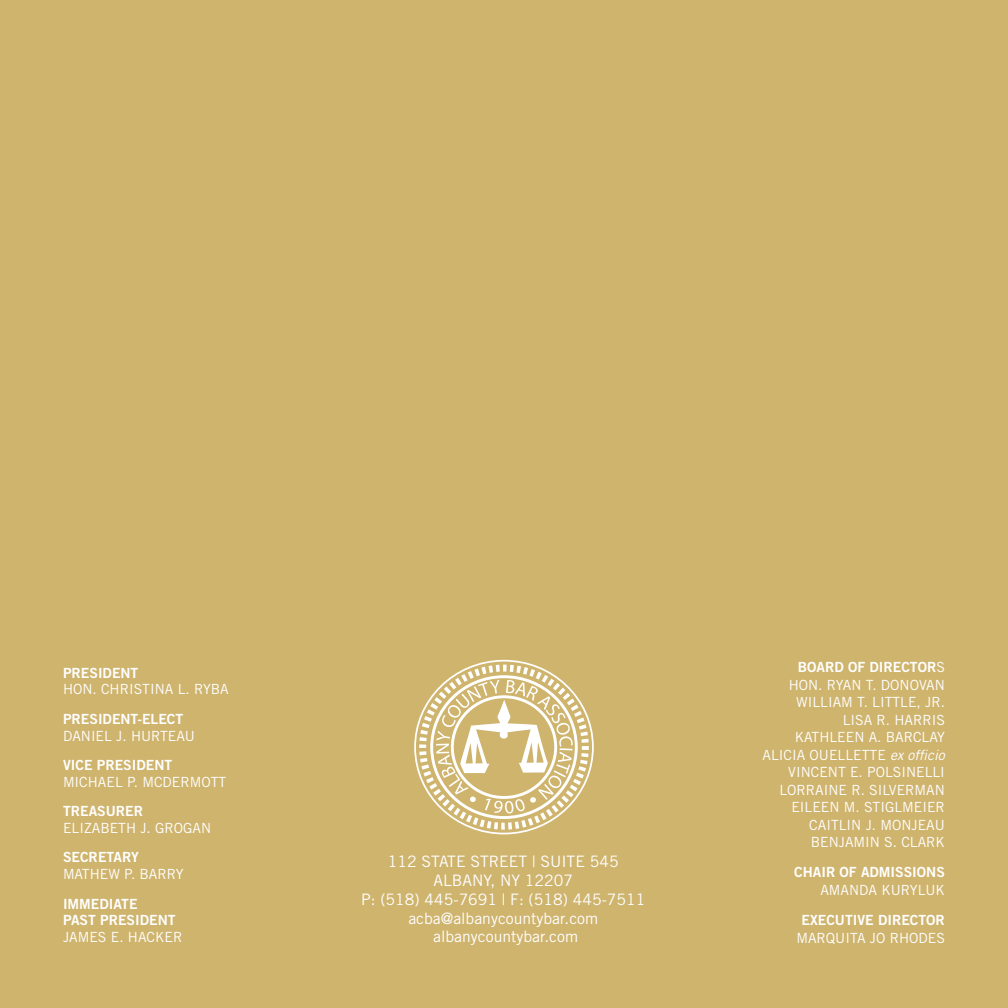
<style>
.page{position:relative;width:1008px;height:1008px;background:#cfb46e}
.page>*{position:absolute;margin:0;border:0;box-sizing:border-box;transform-origin:0 0}
.t1{font:15.75px/18.9px "Trade Gothic";color:#fff;text-align:center}
.t2{font:14px/17.5px "Trade Gothic";color:#fff;text-align:right}
.t3{font:14px/16.8px "Trade Gothic Bold Two";color:#fff}
.s1{font-family:"Trade Gothic"}
.s2{font-style:italic}
</style>
<div class="page">
<svg style="left:414px;top:659px;width:180px;height:176px"></svg>
<p class="t3" style="left:63px;top:664px;width:77px">PRESIDENT</p>
<p class="t2" style="left:63px;top:680px;width:167px">HON. CHRISTINA L. RYBA</p>
<p class="t3" style="left:63px;top:710px;width:122px">PRESIDENT-ELECT</p>
<p class="t2" style="left:63px;top:727px;width:134px">DANIEL J. HURTEAU</p>
<p class="t3" style="left:63px;top:756px;width:111px">VICE PRESIDENT</p>
<p class="t2" style="left:63px;top:773px;width:165px">MICHAEL P. MCDERMOTT</p>
<p class="t3" style="left:63px;top:803px;width:82px">TREASURER</p>
<p class="t2" style="left:63px;top:819px;width:150px">ELIZABETH J. GROGAN</p>
<p class="t3" style="left:63px;top:849px;width:77px">SECRETARY</p>
<p class="t2" style="left:63px;top:865px;width:122px">MATHEW P. BARRY</p>
<p class="t3" style="left:63px;top:895px;width:114px">IMMEDIATE<br>PAST PRESIDENT</p>
<p class="t2" style="left:63px;top:928px;width:121px">JAMES E. HACKER</p>
<p class="t1" style="left:361px;top:852px;width:286px">112 STATE STREET | SUITE 545<br>ALBANY, NY 12207<br>P: (518) 445-7691 | F: (518) 445-7511 acba@albanycountybar.com albanycountybar.com</p>
<p class="t3" style="left:798px;top:659px;width:149px">BOARD OF DIRECTOR<span class="s1">S</span></p>
<p class="t2" style="left:763px;top:676px;width:184px">HON. RYAN T. DONOVAN<br>WILLIAM T. LITTLE, JR.<br>LISA R. HARRIS<br>KATHLEEN A. BARCLAY<br>ALICIA OUELLETTE <span class="s2">ex officio<br></span>VINCENT E. POLSINELLI<br>LORRAINE R. SILVERMAN<br>EILEEN M. STIGLMEIER<br>CAITLIN J. MONJEAU<br>BENJAMIN S. CLARK</p>
<p class="t3" style="left:794px;top:864px;width:152px">CHAIR OF ADMISSIONS</p>
<p class="t2" style="left:820px;top:881px;width:126px">AMANDA KURYLUK</p>
<p class="t3" style="left:801px;top:911px;width:145px">EXECUTIVE DIRECTOR</p>
<p class="t2" style="left:796px;top:929px;width:150px">MARQUITA JO RHODES</p>
</div>
